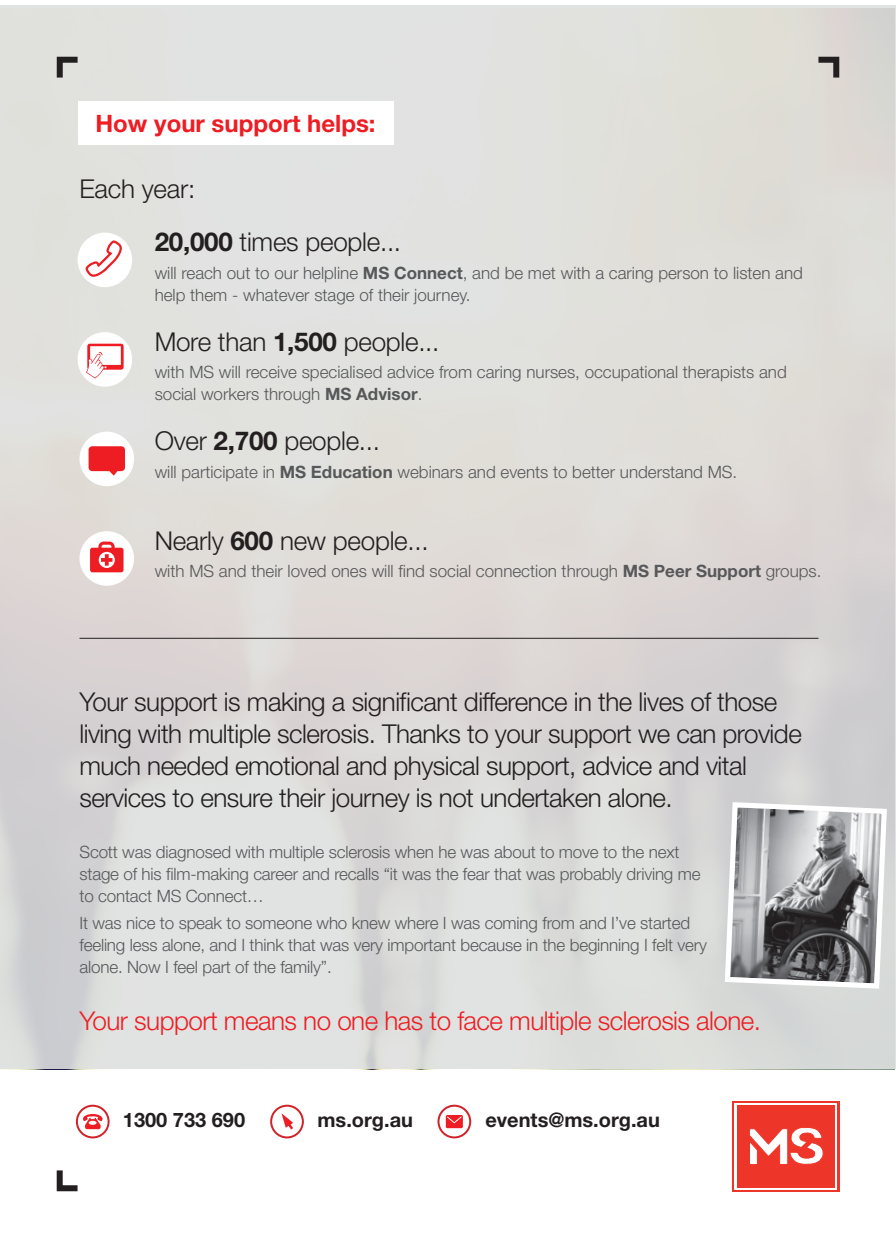
<style>
.page{position:relative;width:896px;height:1248px;background:#fff}
.page>*{position:absolute;margin:0;border:0;box-sizing:border-box;transform-origin:0 0}
.Pull_text{font:300 26px/32px "Helvetica Neue LT Std";letter-spacing:-.02em;color:#231f20}
.Pull_text-2{font:300 26px "Helvetica Neue LT Std";letter-spacing:-.02em;color:#ee1d23}
.Headline{font:700 24px "Helvetica Neue LT Std";color:#ee1d23}
.Pull_text-3{font:700 20px "Helvetica Neue LT Std";color:#231f20}
.Body_Copy{font:300 17px/22px "Helvetica Neue LT Std";color:#57585a}
.Pull_text-4{font:300 17px/22px "Helvetica Neue LT Std";letter-spacing:-.01em;color:#57585a}
.s1{font-weight:700}
</style>
<div class="page">
<div style="left:0;top:6px;width:896px;height:1063px;background:#dee0e0"></div>
<svg style="left:56px;top:56px;width:22px;height:22px"></svg>
<svg style="left:817px;top:54px;width:25px;height:30px"></svg>
<svg style="left:56px;top:1170px;width:22px;height:22px"></svg>
<div style="left:732px;top:1101px;width:107px;height:90px;background:linear-gradient(to right,#fff,#fff)"></div>
<svg style="left:734px;top:1103px;width:102px;height:86px"></svg>
<div style="left:737px;top:1105px;width:97px;height:82px;background:#ee3529"></div>
<svg style="left:749px;top:1127px;width:75px;height:38px"></svg>
<svg style="left:271px;top:1105px;width:32px;height:32px"></svg>
<div style="left:270px;top:1104px;width:34px;height:34px;border:2px solid #d1232a;border-radius:50%"></div>
<svg style="left:281px;top:1113px;width:12px;height:16px"></svg>
<div style="left:78px;top:101px;width:315px;height:44px;background:#fff"></div>
<div style="left:78px;top:232px;width:54px;height:55px;background:#fff;border-radius:50%"></div>
<svg style="left:86px;top:240px;width:36px;height:37px"></svg>
<div style="left:79px;top:431px;width:55px;height:55px;background:#fff;border-radius:50%"></div>
<svg style="left:89px;top:446px;width:36px;height:29px"></svg>
<div style="left:79px;top:531px;width:55px;height:54px;background:#fff;border-radius:50%"></div>
<svg style="left:90px;top:541px;width:33px;height:31px"></svg>
<div style="left:78px;top:332px;width:54px;height:54px;background:#fff;border-radius:50%"></div>
<svg style="left:86px;top:343px;width:38px;height:35px"></svg>
<svg style="left:77px;top:1105px;width:32px;height:32px"></svg>
<div style="left:76px;top:1104px;width:34px;height:34px;border:2px solid #d1232a;border-radius:50%"></div>
<svg style="left:83px;top:1113px;width:20px;height:15px"></svg>
<svg style="left:438px;top:1105px;width:32px;height:32px"></svg>
<div style="left:437px;top:1104px;width:34px;height:34px;border:2px solid #d1232a;border-radius:50%"></div>
<div style="left:446px;top:1114px;width:17px;height:14px;background:#ee1d23;border-radius:2px"></div>
<svg style="left:446px;top:1115px;width:16px;height:8px"></svg>
<svg style="left:722px;top:799px;width:167px;height:192px"></svg>
<hr style="left:79px;top:638px;width:739px;height:1px;background:#231f20">
<p class="Headline" style="left:96px;top:108px;width:282px">How your support helps:</p>
<p class="Pull_text" style="left:79px;top:172px;width:117px">Each year:</p>
<p class="Pull_text" style="left:155px;top:225px;width:248px"><span class="s1">20,000</span> times people...</p>
<p class="Body_Copy" style="left:155px;top:261px;width:650px">will reach out to our helpline <span class="s1">MS Connect</span>, and be met with a caring person to listen and help them - whatever stage of their journey.</p>
<p class="Pull_text" style="left:155px;top:325px;width:286px">More than <span class="s1">1,500</span> people...</p>
<p class="Body_Copy" style="left:155px;top:361px;width:633px">with MS will receive specialised advice from caring nurses, occupational therapists and social workers through <span class="s1">MS Advisor</span>.</p>
<p class="Pull_text" style="left:155px;top:424px;width:227px">Over <span class="s1">2,700</span> people...</p>
<p class="Body_Copy" style="left:155px;top:460px;width:584px">will participate in <span class="s1">MS Education</span> webinars and events to better understand MS.</p>
<p class="Pull_text" style="left:155px;top:524px;width:275px">Nearly <span class="s1">600</span> new people...</p>
<p class="Body_Copy" style="left:155px;top:560px;width:668px">with MS and their loved ones will find social connection through <span class="s1">MS Peer Support</span> groups.</p>
<p class="Pull_text" style="left:79px;top:685px;width:724px">Your support is making a significant difference in the lives of those living with multiple sclerosis. Thanks to your support we can provide much needed emotional and physical support, advice and vital services to ensure their journey is not undertaken alone.</p>
<p class="Pull_text-4" style="left:79px;top:840px;width:622px">Scott was diagnosed with multiple sclerosis when he was about to move to the next stage of his film-making career and recalls “it was the fear that was probably driving me to contact MS Connect…</p>
<p class="Pull_text-4" style="left:79px;top:911px;width:629px">It was nice to speak to someone who knew where I was coming from and I’ve started feeling less alone, and I think that was very important because in the beginning I felt very alone. Now I feel part of the family”.</p>
<p class="Pull_text-2" style="left:79px;top:1005px;width:683px">Your support means no one has to face multiple sclerosis alone.</p>
<p class="Pull_text-3" style="left:123px;top:1107px;width:124px">1300 733 690</p>
<p class="Pull_text-3" style="left:317px;top:1107px;width:97px">ms.org.au</p>
<p class="Pull_text-3" style="left:485px;top:1107px;width:176px">events@ms.org.au</p>
</div>
